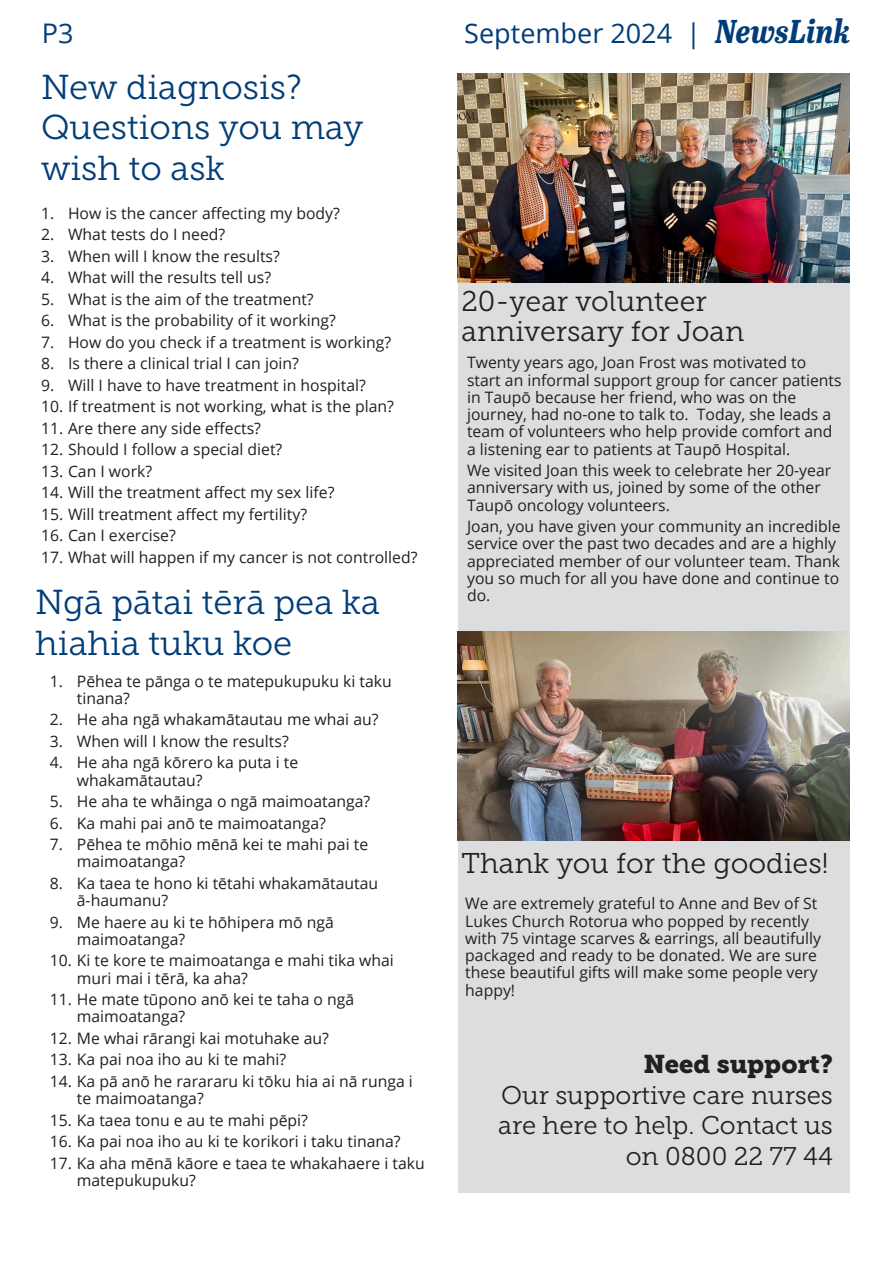
<style>
.page{position:relative;width:893px;height:1263px;background:#fff}
.page>*{position:absolute;margin:0;border:0;box-sizing:border-box;transform-origin:0 0}
.t1{font:34.5px/40.5px "Museo Slab 300";color:#003d78}
.t2{font:28.5px/30px "Museo Slab 300";color:#231f20}
.t3{font:27px "Open Sans";color:#003d78}
.t4{font:25.5px/30.6px "Museo Slab 300";color:#231f20;text-align:right}
.t5{font:25.5px "Museo Slab 900";color:#231f20}
.t6{font:15.75px/17.2px "Open Sans";color:#231f20}
.s1{font-family:"Abril Titling Cnd";font-weight:700;font-style:italic;font-size:33px}
</style>
<div class="page">
<div style="left:458px;top:73px;width:391px;height:1120px;background:#dcdddf"></div>
<img style="left:458px;top:73px;width:391px;height:209px">
<img style="left:458px;top:631px;width:391px;height:209px">
<p class="t3" style="left:42px;top:15px;width:33px">P3</p>
<p class="t3" style="left:464px;top:14px;width:388px">September 2024 | <span class="s1">NewsLink</span></p>
<p class="t1" style="left:41px;top:67px;width:324px">New diagnosis?<br>Questions you may wish to ask</p>
<p class="t6" style="left:41px;top:204px;width:300px">1. How is the cancer affecting my body?</p>
<p class="t6" style="left:41px;top:226px;width:186px">2. What tests do I need?</p>
<p class="t6" style="left:41px;top:247px;width:240px">3. When will I know the results?</p>
<p class="t6" style="left:41px;top:269px;width:232px">4. What will the results tell us?</p>
<p class="t6" style="left:41px;top:290px;width:274px">5. What is the aim of the treatment?</p>
<p class="t6" style="left:41px;top:312px;width:296px">6. What is the probability of it working?</p>
<p class="t6" style="left:41px;top:333px;width:352px">7. How do you check if a treatment is working?</p>
<p class="t6" style="left:41px;top:355px;width:259px">8. Is there a clinical trial I can join?</p>
<p class="t6" style="left:41px;top:376px;width:326px">9. Will I have to have treatment in hospital?</p>
<p class="t6" style="left:41px;top:398px;width:354px">10. If treatment is not working, what is the plan?</p>
<p class="t6" style="left:41px;top:419px;width:221px">11. Are there any side effects?</p>
<p class="t6" style="left:41px;top:441px;width:243px">12. Should I follow a special diet?</p>
<p class="t6" style="left:41px;top:462px;width:113px">13. Can I work?</p>
<p class="t6" style="left:41px;top:484px;width:295px">14. Will the treatment affect my sex life?</p>
<p class="t6" style="left:41px;top:505px;width:268px">15. Will treatment affect my fertility?</p>
<p class="t6" style="left:41px;top:527px;width:136px">16. Can I exercise?</p>
<p class="t6" style="left:41px;top:548px;width:378px">17. What will happen if my cancer is not controlled?</p>
<p class="t1" style="left:35px;top:582px;width:346px">Ngā pātai tērā pea ka hiahia tuku koe</p>
<p class="t6" style="left:77px;top:672px;width:316px;text-indent:-27px">1. Pēhea te pānga o te matepukupuku ki taku tinana?</p>
<p class="t6" style="left:50px;top:711px;width:330px">2. He aha ngā whakamātautau me whai au?</p>
<p class="t6" style="left:50px;top:732px;width:240px">3. When will I know the results?</p>
<p class="t6" style="left:77px;top:754px;width:223px;text-indent:-27px">4. He aha ngā kōrero ka puta i te whakamātautau?</p>
<p class="t6" style="left:50px;top:792px;width:322px">5. He aha te whāinga o ngā maimoatanga?</p>
<p class="t6" style="left:50px;top:814px;width:278px">6. Ka mahi pai anō te maimoatanga?</p>
<p class="t6" style="left:77px;top:835px;width:293px;text-indent:-27px">7. Pēhea te mōhio mēnā kei te mahi pai te maimoatanga?</p>
<p class="t6" style="left:77px;top:874px;width:303px;text-indent:-27px">8. Ka taea te hono ki tētahi whakamātautau ā-haumanu?</p>
<p class="t6" style="left:77px;top:913px;width:259px;text-indent:-27px">9. Me haere au ki te hōhipera mō ngā maimoatanga?</p>
<p class="t6" style="left:77px;top:952px;width:319px;text-indent:-27px">10. Ki te kore te maimoatanga e mahi tika whai muri mai i tērā, ka aha?</p>
<p class="t6" style="left:77px;top:990px;width:279px;text-indent:-27px">11. He mate tūpono anō kei te taha o ngā maimoatanga?</p>
<p class="t6" style="left:50px;top:1029px;width:280px">12. Me whai rārangi kai motuhake au?</p>
<p class="t6" style="left:50px;top:1051px;width:238px">13. Ka pai noa iho au ki te mahi?</p>
<p class="t6" style="left:77px;top:1072px;width:337px;text-indent:-27px">14. Ka pā anō he rarararu ki tōku hia ai nā runga i te maimoatanga?</p>
<p class="t6" style="left:50px;top:1111px;width:260px">15. Ka taea tonu e au te mahi pēpi?</p>
<p class="t6" style="left:50px;top:1132px;width:352px">16. Ka pai noa iho au ki te korikori i taku tinana?</p>
<p class="t6" style="left:77px;top:1154px;width:349px;text-indent:-27px">17. Ka aha mēnā kāore e taea te whakahaere i taku matepukupuku?</p>
<p class="t2" style="left:461px;top:286px;width:284px">20-year volunteer anniversary for Joan</p>
<p class="t6" style="left:467px;top:353px;width:376px">Twenty years ago, Joan Frost was motivated to start an informal support group for cancer patients in Taupō because her friend, who was on the journey, had no-one to talk to. Today, she leads a team of volunteers who help provide comfort and a listening ear to patients at Taupō Hospital.</p>
<p class="t6" style="left:467px;top:461px;width:366px">We visited Joan this week to celebrate her 20-year anniversary with us, joined by some of the other<br>Taupō oncology volunteers.</p>
<p class="t6" style="left:467px;top:517px;width:375px">Joan, you have given your community an incredible service over the past two decades and are a highly appreciated member of our volunteer team. Thank you so much for all you have done and continue to do.</p>
<p class="t2" style="left:461px;top:849px;width:368px">Thank you for the goodies!</p>
<p class="t6" style="left:465px;top:894px;width:357px">We are extremely grateful to Anne and Bev of St Lukes Church Rotorua who popped by recently with 75 vintage scarves &amp; earrings, all beautifully packaged and ready to be donated. We are sure these beautiful gifts will make some people very happy!</p>
<p class="t5" style="left:643px;top:1049px;width:191px">Need support?</p>
<p class="t4" style="left:498px;top:1079px;width:336px">Our supportive care nurses are here to help. Contact us on 0800 22 77 44</p>
</div>
